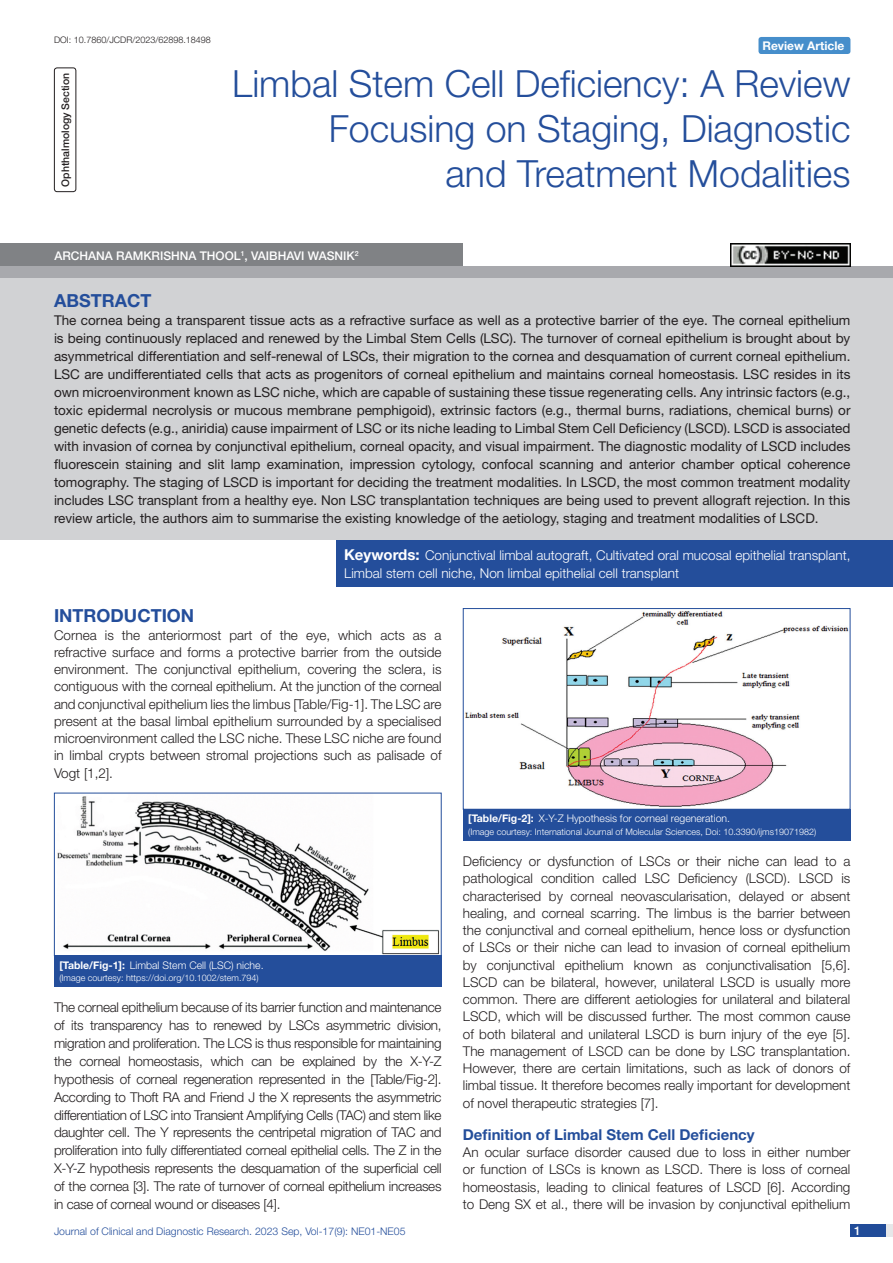
<style>
.page{position:relative;width:893px;height:1263px;background:#fff}
.page>*{position:absolute;margin:0;border:0;box-sizing:border-box;transform-origin:0 0}
.t1{font:300 37.5px/45px "Helvetica Neue";color:#244e9b;text-align:right}
.Heading{font:700 18px "Helvetica Neue";color:#244e9b}
.Abstract_head{font:700 18px "Helvetica Neue";color:#244e9b}
.HEAD_2{font:700 15px "Helvetica Neue";color:#244e9b}
.Body_text{font:300 13.5px/17.2px "Helvetica Neue";color:#231f20;text-align:justify}
.Abstract_Text{font:13.5px/18px "Helvetica Neue";color:#231f20;text-align:justify}
.Key_words{font:300 13.5px/18.8px "Helvetica Neue";color:#fff}
.Author{font:500 12px "Helvetica Neue";color:#fff}
.t2{font:700 12px "Helvetica Neue";color:#fff}
.TABLE_FIG{font:300 10.5px "Helvetica Neue";color:#fff}
.t3{font:300 10.5px "Helvetica Neue";color:#244e9b}
.section{font:500 10.5px "Helvetica Neue";color:#231f20}
.TABLE_FIG-2{font:300 9px "Helvetica Neue";color:#fff}
.DOI{font:300 9px "Helvetica Neue";color:#231f20}
.s1{font-weight:700;font-size:15px}
.s2{font-weight:700}
</style>
<div class="page">
<div style="left:850px;top:1224px;width:43px;height:13px;background:#e6e7e9"></div>
<div style="left:850px;top:1224px;width:35px;height:13px;background:#214c99"></div>
<div style="left:54px;top:68px;width:22px;height:124px;border:1px solid #231f20;border-radius:3px"></div>
<div style="left:758px;top:37px;width:92px;height:17px;background:#468ecb;border-radius:3px"></div>
<div style="left:0;top:266px;width:893px;height:12px;background:#a8a9ad"></div>
<div style="left:0;top:243px;width:463px;height:23px;background:#808285"></div>
<div style="left:0;top:278px;width:893px;height:262px;background:#d1d2d4"></div>
<div style="left:336px;top:540px;width:557px;height:46px;background:#244e9b"></div>
<img style="left:57px;top:796px;width:383px;height:158px">
<div style="left:54px;top:793px;width:388px;height:163px;border:1px solid #244e9b"></div>
<div style="left:54px;top:955px;width:388px;height:32px;background:#244e9b"></div>
<img style="left:465px;top:611px;width:383px;height:196px">
<div style="left:463px;top:608px;width:387px;height:202px;border:1px solid #244e9b"></div>
<div style="left:463px;top:809px;width:387px;height:31px;background:#244e9b"></div>
<img style="left:730px;top:244px;width:120px;height:22px">
<p class="DOI" style="left:54px;top:35px;width:158px">DOI: 10.7860/JCDR/2023/62898.18498</p>
<p class="section" style="left:59px;top:187px;width:115px;rotate:-90deg">OPHTHALMOLOGY SECTION</p>
<p class="t1" style="left:232px;top:60px;width:620px">Limbal Stem Cell Deficiency: A Review<br>Focusing on Staging, Diagnostic<br>and Treatment Modalities</p>
<p class="t2" style="left:762px;top:38px;width:83px">Review Article</p>
<p class="Author" style="left:54px;top:248px;width:306px">ARCHANA RAMKRISHNA THOO L<sup>1</sup>, VAIBHAVI WASNIK<sup>2</sup></p>
<p class="Abstract_head" style="left:54px;top:289px;width:99px">ABSTRACT</p>
<p class="Abstract_Text" style="left:54px;top:311px;width:798px">The cornea being a transparent tissue acts as a refractive surface as well as a protective barrier of the eye. The corneal epithelium is being continuously replaced and renewed by the Limbal Stem Cells (LSC). The turnover of corneal epithelium is brought about by asymmetrical differentiation and self-renewal of LSCs, their migration to the cornea and desquamation of current corneal epithelium.<br>LSC are undifferentiated cells that acts as progenitors of corneal epithelium and maintains corneal homeostasis. LSC resides in its own microenvironment known as LSC niche, which are capable of sustaining these tissue regenerating cells. Any intrinsic factors (e.g., toxic epidermal necrolysis or mucous membrane pemphigoid), extrinsic factors (e.g., thermal burns, radiations, chemical burns) or genetic defects (e.g., aniridia) cause impairment of LSC or its niche leading to Limbal Stem Cell Deficiency (LSCD). LSCD is associated with invasion of cornea by conjunctival epithelium, corneal opacity, and visual impairment. The diagnostic modality of LSCD includes fluorescein staining and slit lamp examination, impression cytology, confocal scanning and anterior chamber optical coherence tomography. The staging of LSCD is important for deciding the treatment modalities. In LSCD, the most common treatment modality includes LSC transplant from a healthy eye. Non LSC transplantation techniques are being used to prevent allograft rejection. In this review article, the authors aim to summarise the existing knowledge of the aetiology, staging and treatment modalities of LSCD.</p>
<p class="Key_words" style="left:344px;top:545px;width:508px"><span class="s1">Keywords:</span> Conjunctival limbal autograft, Cultivated oral mucosal epithelial transplant,<br>Limbal stem cell niche, Non limbal epithelial cell transplant</p>
<p class="Heading" style="left:54px;top:605px;width:142px">INTRODUCTION</p>
<p class="Body_text" style="left:54px;top:626px;width:389px">Cornea is the anteriormost part of the eye, which acts as a refractive surface and forms a protective barrier from the outside environment. The conjunctival epithelium, covering the sclera, is contiguous with the corneal epithelium. At the junction of the corneal and conjunctival epithelium lies the limbus [Table/Fig-1]. The LSC are present at the basal limbal epithelium surrounded by a specialised microenvironment called the LSC niche. These LSC niche are found in limbal crypts between stromal projections such as palisade of Vogt [1,2].</p>
<p class="TABLE_FIG" style="left:59px;top:959px;width:206px"><span class="s2">[Table/Fig-1]:</span> Limbal Stem Cell (LSC) niche.</p>
<p class="TABLE_FIG-2" style="left:59px;top:973px;width:201px">(Image courtesy: https://doi.org/10.1002/stem.794)</p>
<p class="Body_text" style="left:54px;top:998px;width:389px;line-height:17.9px">The corneal epithelium because of its barrier function and maintenance of its transparency has to renewed by LSCs asymmetric division, migration and proliferation. The LCS is thus responsible for maintaining the corneal homeostasis, which can be explained by the X-Y-Z hypothesis of corneal regeneration represented in the [Table/Fig-2].<br>According to Thoft RA and Friend J the X represents the asymmetric differentiation of LSC into Transient Amplifying Cells (TAC) and stem like daughter cell. The Y represents the centripetal migration of TAC and proliferation into fully differentiated corneal epithelial cells. The Z in the X-Y-Z hypothesis represents the desquamation of the superficial cell of the cornea [3]. The rate of turnover of corneal epithelium increases in case of corneal wound or diseases [4].</p>
<p class="TABLE_FIG" style="left:468px;top:812px;width:263px"><span class="s2">[Table/Fig-2]:</span> X-Y-Z Hypothesis for corneal regeneration.</p>
<p class="TABLE_FIG-2" style="left:468px;top:826px;width:350px">(Image courtesy: International Journal of Molecular Sciences, Doi: 10.3390/ijms19071982)</p>
<p class="Body_text" style="left:463px;top:852px;width:389px">Deficiency or dysfunction of LSCs or their niche can lead to a pathological condition called LSC Deficiency (LSCD). LSCD is characterised by corneal neovascularisation, delayed or absent healing, and corneal scarring. The limbus is the barrier between the conjunctival and corneal epithelium, hence loss or dysfunction of LSCs or their niche can lead to invasion of corneal epithelium by conjunctival epithelium known as conjunctivalisation [5,6].<br>LSCD can be bilateral, however, unilateral LSCD is usually more common. There are different aetiologies for unilateral and bilateral LSCD, which will be discussed further. The most common cause of both bilateral and unilateral LSCD is burn injury of the eye [5].<br>The management of LSCD can be done by LSC transplantation.<br>However, there are certain limitations, such as lack of donors of limbal tissue. It therefore becomes really important for development of novel therapeutic strategies [7].</p>
<p class="HEAD_2" style="left:463px;top:1125px;width:293px">Definition of Limbal Stem Cell Deficiency</p>
<p class="Body_text" style="left:463px;top:1143px;width:389px">An ocular surface disorder caused due to loss in either number or function of LSCs is known as LSCD. There is loss of corneal homeostasis, leading to clinical features of LSCD [6]. According to Deng SX et al., there will be invasion by conjunctival epithelium</p>
<p class="t3" style="left:54px;top:1225px;width:353px">Journal of Clinical and Diagnostic Research. 2023 Sep, Vol-17(9): NE01-NE05</p>
<p class="Author" style="left:854px;top:1223px;width:8px">1</p>
</div>
